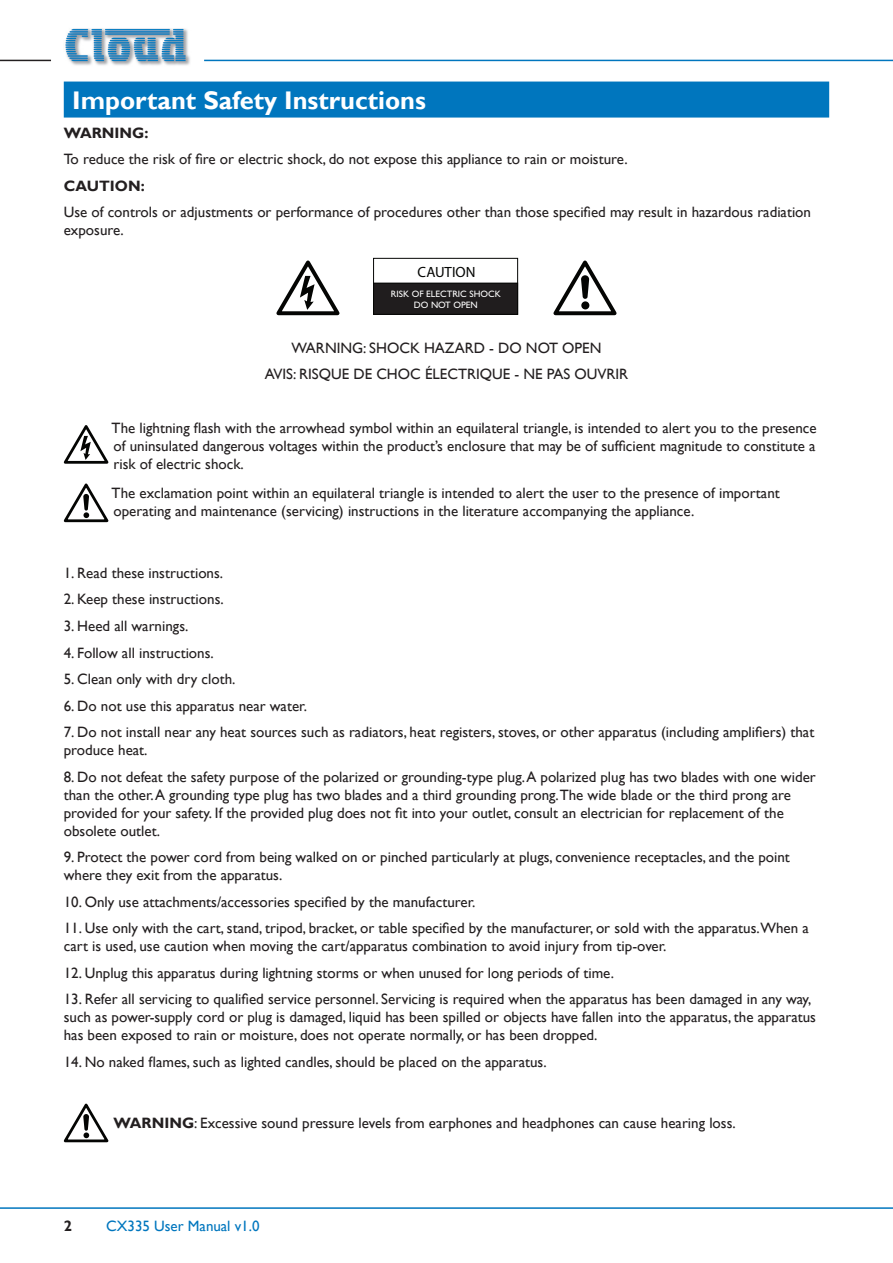
<style>
.page{position:relative;width:893px;height:1263px;background:#fff}
.page>*{position:absolute;margin:0;border:0;box-sizing:border-box;transform-origin:0 0}
.Main_Heading{font:700 25.5px "Gill Sans";color:#fff}
.Main_Text{font:15px/18px "Gill Sans";color:#231f20}
.footer_L{font:15px "Gill Sans";color:#0076be}
.Main_Text-2{font:700 15px "Gill Sans";color:#231f20}
.page_no_L{font:700 15px "Gill Sans";color:#231f20}
.t1{font:700 14.85px "Gill Sans MT Schlbk";color:#040503}
.t2{font:9.3px/11.1px "Gill Sans";color:#fff;text-align:center}
.s1{font-weight:700}
</style>
<div class="page">
<hr style="left:0;top:1207px;width:893px;height:2px;background:#0076be">
<hr style="left:204px;top:60px;width:689px;height:1px;background:#0076be">
<img style="left:65px;top:28px;width:125px;height:38px">
<hr style="left:0;top:60px;width:51px;height:1px;background:#231f20">
<div style="left:64px;top:82px;width:765px;height:36px;background:#0076be"></div>
<svg style="left:276px;top:260px;width:64px;height:55px"></svg>
<svg style="left:553px;top:260px;width:64px;height:55px"></svg>
<div style="left:373px;top:258px;width:145px;height:57px;border:1px solid #040503"></div>
<div style="left:374px;top:283px;width:144px;height:31px;background:#201d1e"></div>
<div style="left:373px;top:283px;width:145px;height:32px;border:1px solid #040503"></div>
<svg style="left:64px;top:425px;width:44px;height:39px"></svg>
<svg style="left:64px;top:483px;width:44px;height:39px"></svg>
<svg style="left:64px;top:1103px;width:44px;height:39px"></svg>
<p class="Main_Heading" style="left:72px;top:85px;width:355px">Important Safety Instructions</p>
<p class="Main_Text-2" style="left:64px;top:124px;width:86px">WARNING:</p>
<p class="Main_Text" style="left:64px;top:150px;width:565px">To reduce the risk of fire or electric shock, do not expose this appliance to rain or moisture.</p>
<p class="Main_Text-2" style="left:64px;top:177px;width:82px">CAUTION:</p>
<p class="Main_Text" style="left:64px;top:203px;width:749px">Use of controls or adjustments or performance of procedures other than those specified may result in hazardous radiation exposure.</p>
<p class="t1" style="left:418px;top:265px;width:59px">CAUTION</p>
<p class="t2" style="left:391px;top:289px;width:112px">RISK OF ELECTRIC SHOCK<br>DO NOT OPEN</p>
<p class="Main_Text" style="left:291px;top:339px;width:311px">WARNING: SHOCK HAZARD - DO NOT OPEN</p>
<p class="Main_Text" style="left:265px;top:366px;width:365px">AVIS: RISQUE DE CHOC ÉLECTRIQUE - NE PAS OUVRIR</p>
<p class="Main_Text" style="left:112px;top:419px;width:706px;text-align:justify">The lightning flash with the arrowhead symbol within an equilateral triangle, is intended to alert you to the presence of uninsulated dangerous voltages within the product’s enclosure that may be of sufficient magnitude to constitute a risk of electric shock.</p>
<p class="Main_Text" style="left:112px;top:485px;width:670px">The exclamation point within an equilateral triangle is intended to alert the user to the presence of important operating and maintenance (servicing) instructions in the literature accompanying the appliance.</p>
<p class="Main_Text" style="left:64px;top:564px;width:161px">1. Read these instructions.</p>
<p class="Main_Text" style="left:64px;top:591px;width:161px">2. Keep these instructions.</p>
<p class="Main_Text" style="left:64px;top:617px;width:126px">3. Heed all warnings.</p>
<p class="Main_Text" style="left:64px;top:644px;width:152px">4. Follow all instructions.</p>
<p class="Main_Text" style="left:64px;top:670px;width:173px">5. Clean only with dry cloth.</p>
<p class="Main_Text" style="left:64px;top:697px;width:245px">6. Do not use this apparatus near water.</p>
<p class="Main_Text" style="left:64px;top:723px;width:752px">7. Do not install near any heat sources such as radiators, heat registers, stoves, or other apparatus (including amplifiers) that produce heat.</p>
<p class="Main_Text" style="left:64px;top:768px;width:753px">8. Do not defeat the safety purpose of the polarized or grounding-type plug. A polarized plug has two blades with one wider than the other. A grounding type plug has two blades and a third grounding prong.The wide blade or the third prong are provided for your safety. If the provided plug does not fit into your outlet, consult an electrician for replacement of the obsolete outlet.</p>
<p class="Main_Text" style="left:64px;top:848px;width:728px">9. Protect the power cord from being walked on or pinched particularly at plugs, convenience receptacles, and the point where they exit from the apparatus.</p>
<p class="Main_Text" style="left:64px;top:893px;width:413px">10. Only use attachments/accessories specified by the manufacturer.</p>
<p class="Main_Text" style="left:64px;top:919px;width:747px">11. Use only with the cart, stand, tripod, bracket, or table specified by the manufacturer, or sold with the apparatus.When a cart is used, use caution when moving the cart/apparatus combination to avoid injury from tip-over.</p>
<p class="Main_Text" style="left:64px;top:964px;width:552px">12. Unplug this apparatus during lightning storms or when unused for long periods of time.</p>
<p class="Main_Text" style="left:64px;top:990px;width:754px">13. Refer all servicing to qualified service personnel. Servicing is required when the apparatus has been damaged in any way, such as power-supply cord or plug is damaged, liquid has been spilled or objects have fallen into the apparatus, the apparatus has been exposed to rain or moisture, does not operate normally, or has been dropped.</p>
<p class="Main_Text" style="left:64px;top:1053px;width:484px">14. No naked flames, such as lighted candles, should be placed on the apparatus.</p>
<p class="Main_Text" style="left:114px;top:1114px;width:624px"><span class="s1">WARNING</span>: Excessive sound pressure levels from earphones and headphones can cause hearing loss.</p>
<p class="page_no_L" style="left:64px;top:1217px;width:10px">2</p>
<p class="footer_L" style="left:106px;top:1217px;width:155px">CX335 User Manual v1.0</p>
</div>
